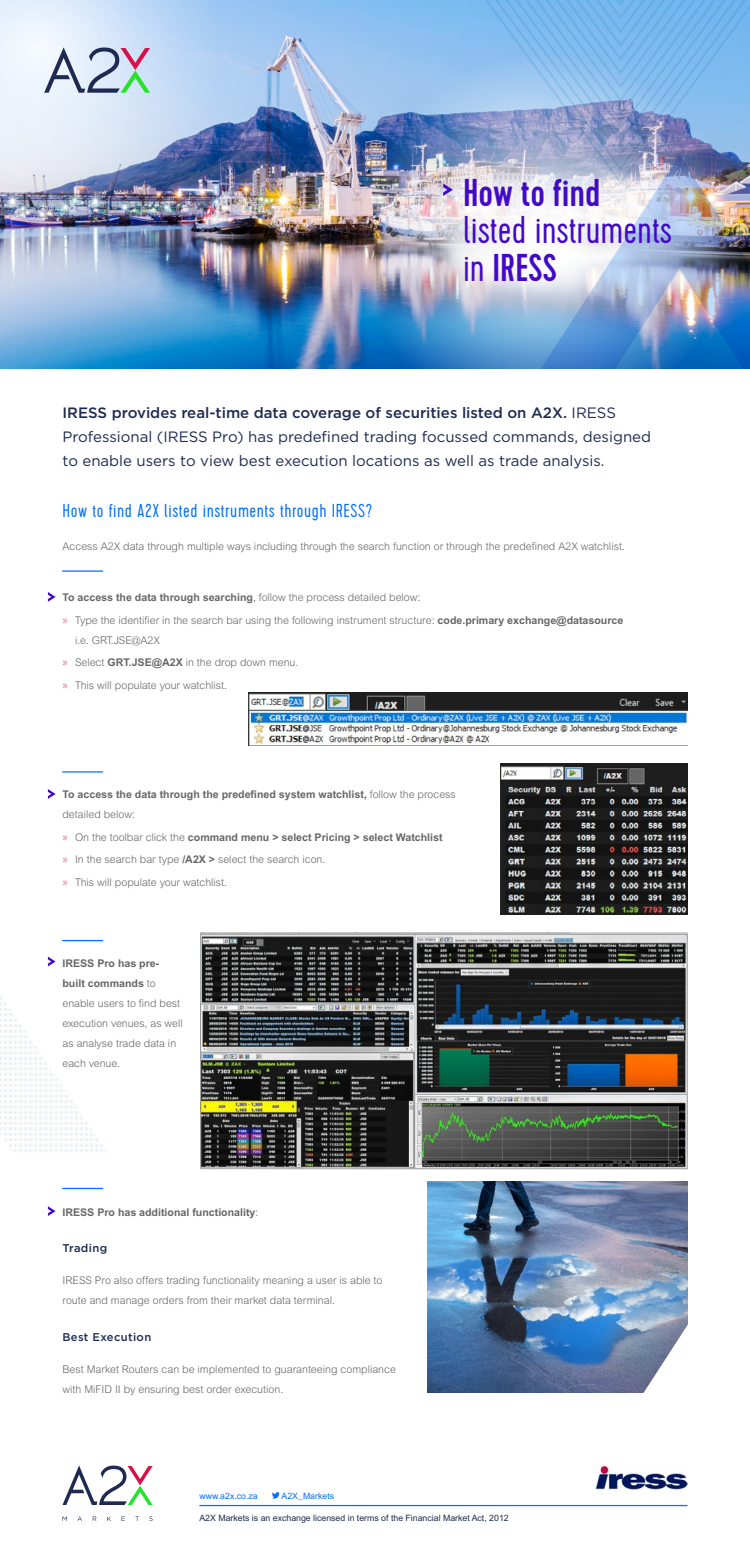
<style>
.page{position:relative;width:750px;height:1563px;background:#fff}
.page>*{position:absolute;margin:0;border:0;box-sizing:border-box;transform-origin:0 0}
.t1{font:300 38.75px/37.5px "Cervo";color:#420ac7}
.t2{font:500 38.75px "Cervo";color:#420ac7}
.t3{font:300 18.75px "Cervo";letter-spacing:.03em;color:#0070fa}
.t4{font:15px/23.8px "Gotham";color:#1e2a52}
.t5{font:500 11.25px "Gotham";letter-spacing:.03em;color:#1e2a52}
.t6{font:300 10.62px/20px "Arial MT Std";color:#666}
.t7{font:700 10.62px/20px "Arial MT Std";color:#666}
.t8{font:8.75px "Arial MT Std";color:#1e2a52}
.t9{font:8.75px "Arial MT Std";color:#0070fa}
.s1{font-weight:500}
.s2{font-weight:700}
.s3{font-family:"Myriad Pro";font-weight:400;font-size:12.5px;color:#e86f91}
.s4{font-weight:300}
</style>
<div class="page">
<img style="left:0;top:0;width:400px;height:369px">
<img style="left:357px;top:55px;width:99px;height:314px">
<svg style="left:400px;top:0;width:350px;height:186px;background:#85b1e1"></svg>
<img style="left:0;top:0;width:233px;height:230px">
<img style="left:456px;top:155px;width:294px;height:214px">
<img style="left:248px;top:693px;width:440px;height:52px">
<img style="left:501px;top:764px;width:187px;height:150px">
<hr style="left:62px;top:570px;width:41px;height:2px;background:#0070fa">
<img style="left:200px;top:932px;width:488px;height:237px">
<svg style="left:0;top:997px;width:107px;height:155px"></svg>
<img style="left:427px;top:1181px;width:260px;height:211px">
<svg style="left:48px;top:592px;width:8px;height:10px"></svg>
<hr style="left:62px;top:771px;width:41px;height:1px;background:#0070fa">
<svg style="left:48px;top:789px;width:8px;height:10px"></svg>
<hr style="left:62px;top:940px;width:41px;height:1px;background:#0070fa">
<svg style="left:48px;top:956px;width:8px;height:10px"></svg>
<hr style="left:62px;top:1187px;width:41px;height:2px;background:#0070fa">
<svg style="left:48px;top:1206px;width:8px;height:10px"></svg>
<svg style="left:606px;top:1254px;width:82px;height:139px;background:#93a4be"></svg>
<img style="left:595px;top:1465px;width:92px;height:24px">
<svg style="left:62px;top:1516px;width:5px;height:4px"></svg>
<svg style="left:149px;top:1516px;width:4px;height:5px"></svg>
<svg style="left:62px;top:1465px;width:91px;height:40px"></svg>
<svg style="left:272px;top:1492px;width:8px;height:6px"></svg>
<hr style="left:199px;top:1504px;width:488px;height:2px;background:#0070fa">
<svg style="left:44px;top:47px;width:106px;height:46px;background:#b6c1ce"></svg>
<svg style="left:443px;top:183px;width:10px;height:13px"></svg>
<h1 class="t2" style="left:463px;top:170px;width:139px">How to find</h1>
<h1 class="t1" style="left:463px;top:213px;width:211px">listed instruments in <span class="s1">IRESS</span></h1>
<h3 class="t4" style="left:62px;top:401px;width:590px"><span class="s1">IRESS provides real-time data coverage of securities listed on A2X.</span> IRESS<br>Professional (IRESS Pro) has predefined trading focussed commands, designed to enable users to view best execution locations as well as trade analysis.</h3>
<h2 class="t3" style="left:62px;top:500px;width:311px">How to find A2X listed instruments through IRESS?</h2>
<p class="t6" style="left:62px;top:536px;width:564px">Access A2X data through multiple ways including through the search function or through the predefined A2X watchlist.</p>
<p class="t6" style="left:62px;top:586px;width:562px;line-height:22.5px"><span class="s2">To access the data through searching</span>, follow the process detailed below:<br><span class="s3">»</span> Type the identifier in the search bar using the following instrument structure: <span class="s2">code.primary exchange@datasource</span></p>
<p class="t6" style="left:62px;top:628px;width:237px;line-height:22.5px;text-indent:13px">i.e. GRT.JSE@A2X<br><span class="s3">»</span> Select <span class="s2">GRT.JSE@A2X</span> in the drop down menu. <span class="s3">»</span> This will populate your watchlist.</p>
<p class="t7" style="left:62px;top:784px;width:395px">To access the data through the predefined system watchlist, <span class="s4">follow the process detailed below:</span></p>
<p class="t6" style="left:62px;top:825px;width:382px;line-height:22.5px"><span class="s3">»</span> On the toolbar click the <span class="s2">command menu &gt; select Pricing &gt; select Watchlist </span><span class="s3">»</span> In the search bar type <span class="s2">/A2X &gt;</span> select the search icon.<br><span class="s3">»</span> This will populate your watchlist.</p>
<p class="t6" style="left:62px;top:953px;width:122px"><span class="s2">IRESS Pro has pre&shy;built commands</span> to enable users to find best execution venues, as well as analyse trade data in each venue.</p>
<p class="t7" style="left:62px;top:1201px;width:198px">IRESS Pro has additional functionality<span class="s4">:</span></p>
<p class="t5" style="left:62px;top:1241px;width:46px">Trading</p>
<p class="t6" style="left:62px;top:1270px;width:322px">IRESS Pro also offers trading functionality meaning a user is able to route and manage orders from their market data terminal.</p>
<p class="t5" style="left:62px;top:1330px;width:90px">Best Execution</p>
<p class="t6" style="left:62px;top:1359px;width:335px">Best Market Routers can be implemented to guaranteeing compliance with MiFID II by ensuring best order execution.</p>
<p class="t9" style="left:199px;top:1490px;width:60px">www.a2x.co.za</p>
<p class="t9" style="left:282px;top:1490px;width:54px">A2X_Markets</p>
<p class="t8" style="left:199px;top:1512px;width:311px">A2X Markets is an exchange licensed in terms of the Financial Market Act, 2012</p>
</div>
